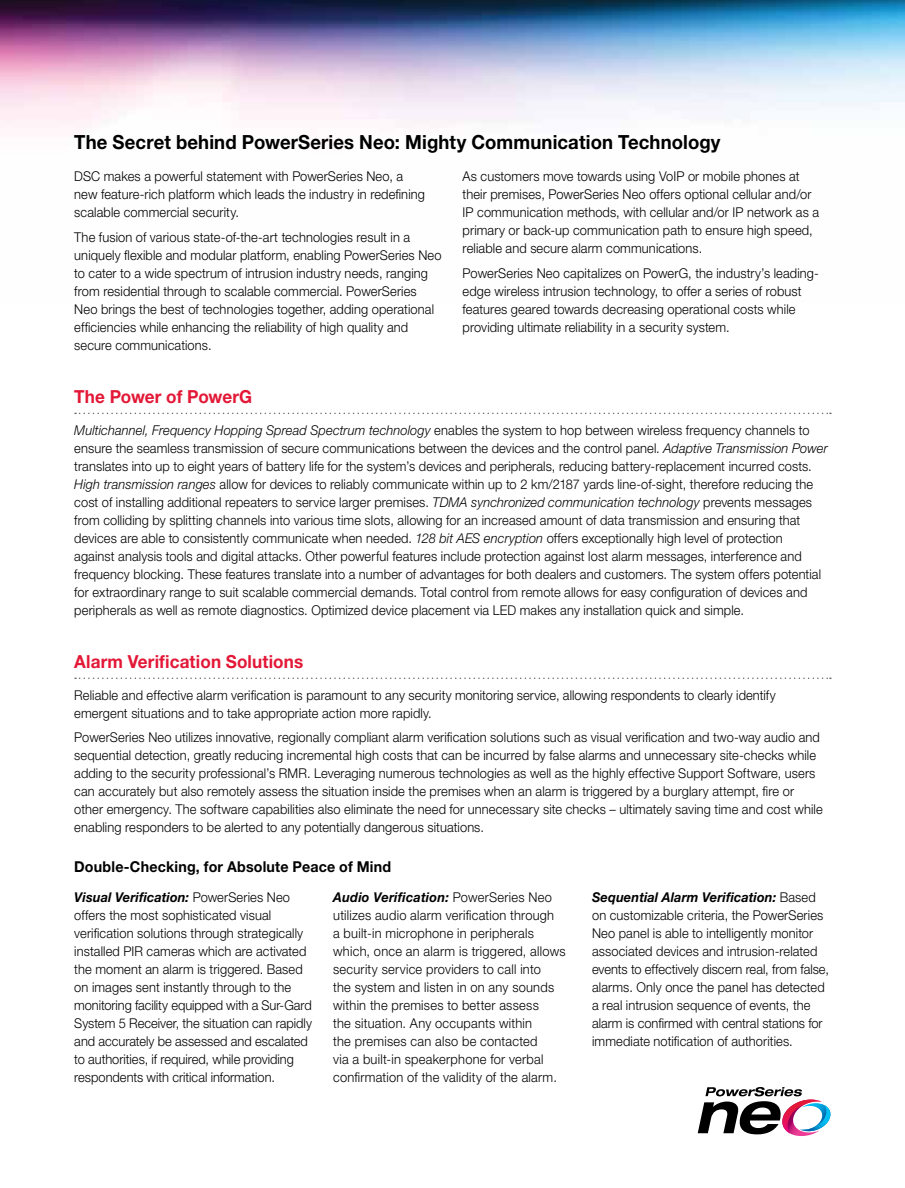
<style>
.page{position:relative;width:905px;height:1188px;background:#fff}
.page>*{position:absolute;margin:0;border:0;box-sizing:border-box;transform-origin:0 0}
.t1{font:700 19.5px "Helvetica Neue LT Std";letter-spacing:.005em;color:#000;scale:.95 1}
.t2{font:700 18px "Helvetica Neue LT Std";letter-spacing:.005em;color:#e31837;scale:.95 1}
.t3{font:700 15px "Helvetica Neue LT Std";letter-spacing:.015em;color:#000;scale:.95 1}
.t4{font:300 13.5px/18px "Helvetica Neue LT Std";letter-spacing:.01em;color:#000;scale:.95 1}
.s1{font-style:italic}
.s2{font-weight:700;font-style:italic}
</style>
<div class="page">
<img style="left:0;top:0;width:904px;height:128px">
<svg style="left:75px;top:413px;width:756px;height:1px"></svg>
<svg style="left:75px;top:678px;width:756px;height:1px"></svg>
<svg style="left:697px;top:1087px;width:134px;height:50px"></svg>
<h1 class="t1" style="left:74px;top:130px;width:681px">The Secret behind PowerSeries Neo: Mighty Communication Technology</h1>
<p class="t4" style="left:74px;top:167px;width:370px">DSC makes a powerful statement with PowerSeries Neo, a new feature-rich platform which leads the industry in redefining scalable commercial security.</p>
<p class="t4" style="left:74px;top:228px;width:388px">The fusion of various state-of-the-art technologies result in a uniquely flexible and modular platform, enabling PowerSeries Neo to cater to a wide spectrum of intrusion industry needs, ranging from residential through to scalable commercial. PowerSeries Neo brings the best of technologies together, adding operational efficiencies while enhancing the reliability of high quality and secure communications.</p>
<p class="t4" style="left:462px;top:167px;width:377px">As customers move towards using VoIP or mobile phones at their premises, PowerSeries Neo offers optional cellular and/or IP communication methods, with cellular and/or IP network as a primary or back-up communication path to ensure high speed, reliable and secure alarm communications.</p>
<p class="t4" style="left:462px;top:264px;width:376px">PowerSeries Neo capitalizes on PowerG, the industry’s leading&shy;edge wireless intrusion technology, to offer a series of robust features geared towards decreasing operational costs while providing ultimate reliability in a security system.</p>
<h2 class="t2" style="left:74px;top:386px;width:189px">The Power of PowerG</h2>
<p class="t4" style="left:74px;top:421px;width:794px"><span class="s1">Multichannel, Frequency Hopping Spread Spectrum technology</span> enables the system to hop between wireless frequency channels to ensure the seamless transmission of secure communications between the devices and the control panel. <span class="s1">Adaptive Transmission Power </span>translates into up to eight years of battery life for the system’s devices and peripherals, reducing battery-replacement incurred costs.<br><span class="s1">High transmission ranges</span> allow for devices to reliably communicate within up to 2 km/2187 yards line-of-sight, therefore reducing the cost of installing additional repeaters to service larger premises. <span class="s1">TDMA synchronized communication technology</span> prevents messages from colliding by splitting channels into various time slots, allowing for an increased amount of data transmission and ensuring that devices are able to consistently communicate when needed. <span class="s1">128 bit AES encryption</span> offers exceptionally high level of protection<br>against analysis tools and digital attacks. Other powerful features include protection against lost alarm messages, interference and frequency blocking. These features translate into a number of advantages for both dealers and customers. The system offers potential for extraordinary range to suit scalable commercial demands. Total control from remote allows for easy configuration of devices and peripherals as well as remote diagnostics. Optimized device placement via LED makes any installation quick and simple.</p>
<h2 class="t2" style="left:74px;top:651px;width:242px">Alarm Verification Solutions</h2>
<p class="t4" style="left:74px;top:686px;width:739px">Reliable and effective alarm verification is paramount to any security monitoring service, allowing respondents to clearly identify emergent situations and to take appropriate action more rapidly.</p>
<p class="t4" style="left:74px;top:728px;width:789px">PowerSeries Neo utilizes innovative, regionally compliant alarm verification solutions such as visual verification and two-way audio and sequential detection, greatly reducing incremental high costs that can be incurred by false alarms and unnecessary site-checks while adding to the security professional’s RMR. Leveraging numerous technologies as well as the highly effective Support Software, users can accurately but also remotely assess the situation inside the premises when an alarm is triggered by a burglary attempt, fire or other emergency. The software capabilities also eliminate the need for unnecessary site checks – ultimately saving time and cost while enabling responders to be alerted to any potentially dangerous situations.</p>
<p class="t3" style="left:74px;top:857px;width:335px">Double-Checking, for Absolute Peace of Mind</p>
<p class="t4" style="left:74px;top:888px;width:252px"><span class="s2">Visual Verification:</span> PowerSeries Neo offers the most sophisticated visual verification solutions through strategically installed PIR cameras which are activated the moment an alarm is triggered. Based on images sent instantly through to the monitoring facility equipped with a Sur-Gard System 5 Receiver, the situation can rapidly and accurately be assessed and escalated to authorities, if required, while providing respondents with critical information.</p>
<p class="t4" style="left:333px;top:888px;width:246px"><span class="s2">Audio Verification:</span> PowerSeries Neo utilizes audio alarm verification through<br>a built-in microphone in peripherals which, once an alarm is triggered, allows security service providers to call into<br>the system and listen in on any sounds within the premises to better assess<br>the situation. Any occupants within<br>the premises can also be contacted<br>via a built-in speakerphone for verbal confirmation of the validity of the alarm.</p>
<p class="t4" style="left:592px;top:888px;width:251px"><span class="s2">Sequential Alarm Verification:</span> Based on customizable criteria, the PowerSeries Neo panel is able to intelligently monitor associated devices and intrusion-related events to effectively discern real, from false, alarms. Only once the panel has detected a real intrusion sequence of events, the alarm is confirmed with central stations for immediate notification of authorities.</p>
</div>
